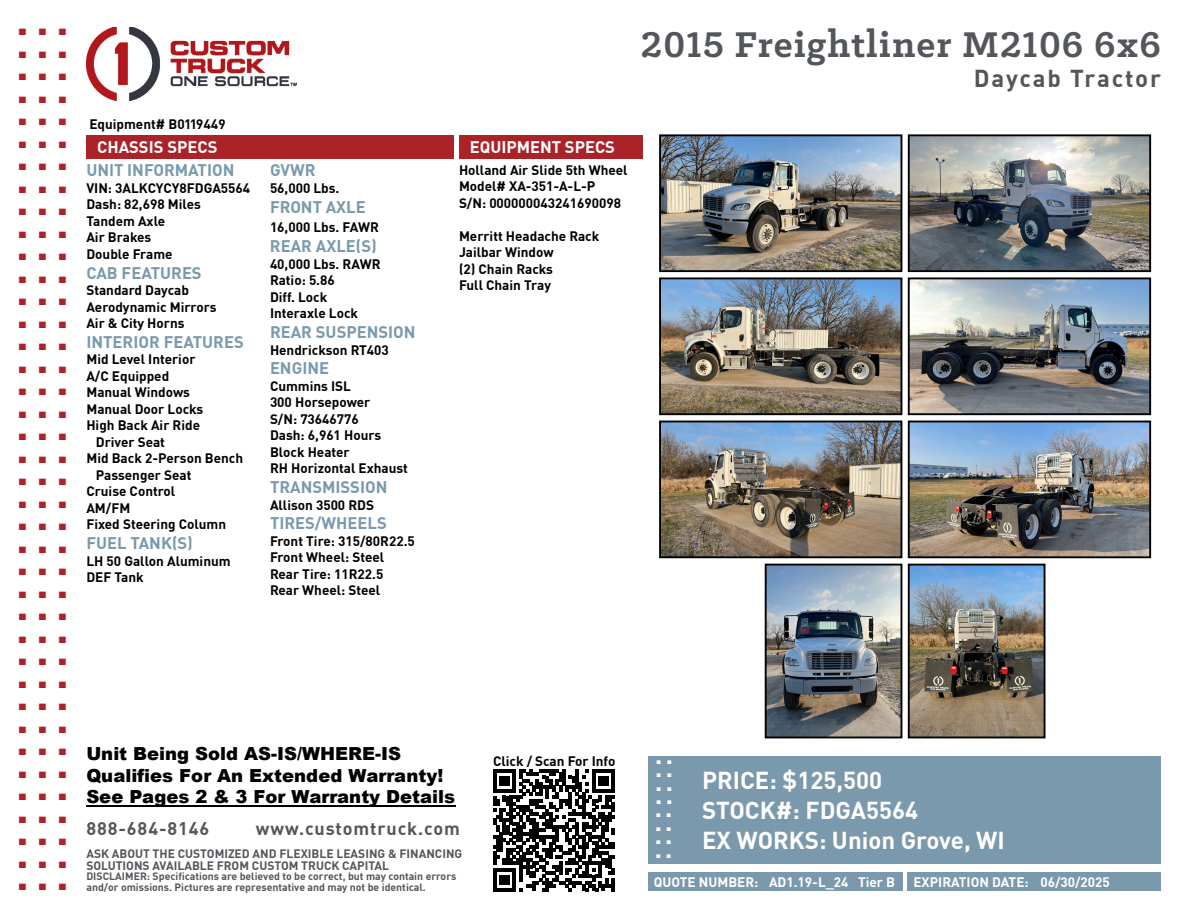
<style>
.page{position:relative;width:1188px;height:918px;background:#fff}
.page>*{position:absolute;margin:0;border:0;box-sizing:border-box;transform-origin:0 0}
.t1{font:700 45px "DIN Pro";color:#ab2328}
.t2{font:700 40.5px "Klinic Slab";letter-spacing:.025em;color:#53565a}
.t3{font:700 25.5px "DIN Pro";color:#fff}
.t4{font:700 24px/30px "DIN Pro";color:#fff}
.t5{font:700 24px "DIN Pro";letter-spacing:.07em;color:#53565a}
.t6{font:900 18px/21.3px "Arial";color:#000}
.t7{font:700 18px "DIN Pro";letter-spacing:.05em;color:#53565a}
.t8{font:700 16.5px "DIN Pro";color:#7a99ac}
.t9{font:700 16.5px "DIN Pro";color:#fff}
.t10{font:700 13.5px/16.5px "DIN Pro";color:#000}
.t11{font:700 13.5px "DIN Pro";color:#fff}
.t12{font:700 12px/12px "DIN Pro";color:#53565a}
.t13{font:700 10.5px/10.5px "DIN Pro";color:#53565a}
</style>
<div class="page">
<img style="left:86px;top:27px;width:211px;height:74px">
<div style="left:648px;top:756px;width:513px;height:108px;background:#7a99ac"></div>
<div style="left:908px;top:872px;width:253px;height:19px;background:#7a99ac"></div>
<div style="left:648px;top:872px;width:254px;height:19px;background:#7a99ac"></div>
<div style="left:86px;top:135px;width:368px;height:23px;background:#ab2328"></div>
<div style="left:459px;top:135px;width:184px;height:23px;background:#ab2328"></div>
<hr style="left:86px;top:806px;width:369px;height:1px;background:#000">
<svg style="left:493px;top:769px;width:122px;height:122px"></svg>
<img style="left:662px;top:137px;width:237px;height:132px">
<div style="left:659px;top:134px;width:243px;height:138px;border:2px solid #000"></div>
<img style="left:911px;top:137px;width:237px;height:132px">
<div style="left:908px;top:134px;width:243px;height:138px;border:2px solid #000"></div>
<img style="left:662px;top:280px;width:237px;height:132px">
<div style="left:659px;top:277px;width:243px;height:138px;border:2px solid #000"></div>
<img style="left:911px;top:280px;width:237px;height:132px">
<div style="left:908px;top:277px;width:243px;height:138px;border:2px solid #000"></div>
<img style="left:662px;top:424px;width:237px;height:131px">
<div style="left:659px;top:421px;width:243px;height:137px;border:2px solid #000"></div>
<img style="left:911px;top:424px;width:237px;height:131px">
<div style="left:908px;top:421px;width:243px;height:137px;border:2px solid #000"></div>
<img style="left:768px;top:567px;width:131px;height:168px">
<div style="left:765px;top:564px;width:137px;height:174px;border:2px solid #000"></div>
<img style="left:911px;top:567px;width:131px;height:168px">
<div style="left:908px;top:564px;width:137px;height:174px;border:2px solid #000"></div>
<h1 class="t1" style="left:16px;top:-16px;width:54px">...</h1>
<h1 class="t1" style="left:16px;top:6px;width:54px">...</h1>
<h1 class="t1" style="left:16px;top:29px;width:54px">...</h1>
<h1 class="t1" style="left:16px;top:51px;width:54px">...</h1>
<h1 class="t1" style="left:16px;top:74px;width:54px">...</h1>
<h1 class="t1" style="left:16px;top:96px;width:54px">...</h1>
<h1 class="t1" style="left:16px;top:119px;width:54px">...</h1>
<h1 class="t1" style="left:16px;top:141px;width:54px">...</h1>
<h1 class="t1" style="left:16px;top:164px;width:54px">...</h1>
<h1 class="t1" style="left:16px;top:186px;width:54px">...</h1>
<h1 class="t1" style="left:16px;top:209px;width:54px">...</h1>
<h1 class="t1" style="left:16px;top:231px;width:54px">...</h1>
<h1 class="t1" style="left:16px;top:254px;width:54px">...</h1>
<h1 class="t1" style="left:16px;top:276px;width:54px">...</h1>
<h1 class="t1" style="left:16px;top:299px;width:54px">...</h1>
<h1 class="t1" style="left:16px;top:321px;width:54px">...</h1>
<h1 class="t1" style="left:16px;top:344px;width:54px">...</h1>
<h1 class="t1" style="left:16px;top:366px;width:54px">...</h1>
<h1 class="t1" style="left:16px;top:389px;width:54px">...</h1>
<h1 class="t1" style="left:16px;top:411px;width:54px">...</h1>
<h1 class="t1" style="left:16px;top:434px;width:54px">...</h1>
<h1 class="t1" style="left:16px;top:456px;width:54px">...</h1>
<h1 class="t1" style="left:16px;top:479px;width:54px">...</h1>
<h1 class="t1" style="left:16px;top:501px;width:54px">...</h1>
<h1 class="t1" style="left:16px;top:524px;width:54px">...</h1>
<h1 class="t1" style="left:16px;top:546px;width:54px">...</h1>
<h1 class="t1" style="left:16px;top:569px;width:54px">...</h1>
<h1 class="t1" style="left:16px;top:591px;width:54px">...</h1>
<h1 class="t1" style="left:16px;top:614px;width:54px">...</h1>
<h1 class="t1" style="left:16px;top:636px;width:54px">...</h1>
<h1 class="t1" style="left:16px;top:659px;width:54px">...</h1>
<h1 class="t1" style="left:16px;top:681px;width:54px">...</h1>
<h1 class="t1" style="left:16px;top:704px;width:54px">...</h1>
<h1 class="t1" style="left:16px;top:726px;width:54px">...</h1>
<h1 class="t1" style="left:16px;top:749px;width:54px">...</h1>
<h1 class="t1" style="left:16px;top:771px;width:54px">...</h1>
<h1 class="t1" style="left:16px;top:794px;width:54px">...</h1>
<h1 class="t1" style="left:16px;top:816px;width:54px">...</h1>
<h1 class="t1" style="left:16px;top:839px;width:54px">...</h1>
<p class="t10" style="left:89px;top:115px;width:138px">Equipment# B0119449</p>
<p class="t9" style="left:97px;top:134px;width:122px">CHASSIS SPECS</p>
<p class="t9" style="left:470px;top:134px;width:147px">EQUIPMENT SPECS</p>
<p class="t8" style="left:270px;top:157px;width:47px">GVWR</p>
<p class="t10" style="left:270px;top:179px;width:71px">56,000 Lbs.</p>
<p class="t8" style="left:270px;top:194px;width:97px">FRONT AXLE</p>
<p class="t10" style="left:270px;top:218px;width:110px">16,000 Lbs. FAWR</p>
<p class="t8" style="left:270px;top:233px;width:108px">REAR AXLE(S)</p>
<p class="t10" style="left:270px;top:255px;width:112px">40,000 Lbs. RAWR<br>Ratio: 5.86<br>Diff. Lock<br>Interaxle Lock</p>
<p class="t8" style="left:270px;top:319px;width:147px">REAR SUSPENSION</p>
<p class="t10" style="left:270px;top:341px;width:120px">Hendrickson RT403</p>
<p class="t8" style="left:270px;top:355px;width:61px">ENGINE</p>
<p class="t10" style="left:270px;top:377px;width:139px">Cummins ISL<br>300 Horsepower<br>S/N: 73646776<br>Dash: 6,961 Hours<br>Block Heater<br>RH Horizontal Exhaust</p>
<p class="t8" style="left:270px;top:474px;width:119px">TRANSMISSION</p>
<p class="t10" style="left:270px;top:496px;width:106px">Allison 3500 RDS</p>
<p class="t8" style="left:270px;top:511px;width:118px">TIRES/WHEELS</p>
<p class="t10" style="left:270px;top:532px;width:146px">Front Tire: 315/80R22.5<br>Front Wheel: Steel<br>Rear Tire: 11R22.5<br>Rear Wheel: Steel</p>
<p class="t8" style="left:86px;top:157px;width:150px">UNIT INFORMATION</p>
<p class="t10" style="left:86px;top:179px;width:165px">VIN: 3ALKCYCY8FDGA5564<br>Dash: 82,698 Miles<br>Tandem Axle<br>Air Brakes<br>Double Frame</p>
<p class="t8" style="left:86px;top:260px;width:117px">CAB FEATURES</p>
<p class="t10" style="left:86px;top:281px;width:132px">Standard Daycab<br>Aerodynamic Mirrors<br>Air &amp; City Horns</p>
<p class="t8" style="left:86px;top:329px;width:159px">INTERIOR FEATURES</p>
<p class="t10" style="left:86px;top:350px;width:111px">Mid Level Interior</p>
<p class="t10" style="left:86px;top:367px;width:84px">A/C Equipped</p>
<p class="t10" style="left:86px;top:383px;width:105px">Manual Windows</p>
<p class="t10" style="left:86px;top:400px;width:119px">Manual Door Locks</p>
<p class="t10" style="left:86px;top:416px;width:115px">High Back Air Ride</p>
<p class="t10" style="left:96px;top:433px;width:71px">Driver Seat</p>
<p class="t10" style="left:86px;top:449px;width:158px">Mid Back 2-Person Bench</p>
<p class="t10" style="left:96px;top:466px;width:97px">Passenger Seat</p>
<p class="t10" style="left:86px;top:482px;width:90px">Cruise Control</p>
<p class="t10" style="left:86px;top:499px;width:45px">AM/FM</p>
<p class="t10" style="left:86px;top:515px;width:141px">Fixed Steering Column</p>
<p class="t8" style="left:86px;top:530px;width:108px">FUEL TANK(S)</p>
<p class="t10" style="left:86px;top:552px;width:146px">LH 50 Gallon Aluminum<br>DEF Tank</p>
<p class="t10" style="left:459px;top:161px;width:170px">Holland Air Slide 5th Wheel<br>Model# XA-351-A-L-P<br>S/N: 000000043241690098</p>
<p class="t10" style="left:459px;top:227px;width:142px">Merritt Headache Rack<br>Jailbar Window<br>(2) Chain Racks<br>Full Chain Tray</p>
<h2 class="t2" style="left:641px;top:18px;width:522px">2015 Freightliner M2106 6x6</h2>
<h3 class="t5" style="left:974px;top:60px;width:189px">Daycab Tractor</h3>
<h3 class="t6" style="left:86px;top:743px;width:370px">Unit Being Sold AS-IS/WHERE-IS<br>Qualifies For An Extended Warranty!<br>See Pages 2 &amp; 3 For Warranty Details</h3>
<h3 class="t7" style="left:86px;top:815px;width:124px">888-684-8146</h3>
<h3 class="t7" style="left:256px;top:815px;width:206px">www.customtruck.com</h3>
<p class="t12" style="left:86px;top:847px;width:378px">ASK ABOUT THE CUSTOMIZED AND FLEXIBLE LEASING &amp; FINANCING<br>SOLUTIONS AVAILABLE FROM CUSTOM TRUCK CAPITAL</p>
<p class="t13" style="left:86px;top:871px;width:371px">DISCLAIMER: Specifications are believed to be correct, but may contain errors and/or omissions. Pictures are representative and may not be identical.</p>
<p class="t10" style="left:493px;top:752px;width:124px">Click / Scan For Info</p>
<h3 class="t3" style="left:655px;top:734px;width:20px">..</h3>
<h3 class="t3" style="left:655px;top:748px;width:20px">..</h3>
<h3 class="t3" style="left:655px;top:761px;width:20px">..</h3>
<h3 class="t3" style="left:655px;top:775px;width:20px">..</h3>
<h3 class="t4" style="left:702px;top:764px;width:304px">PRICE: $125,500<br>STOCK#: FDGA5564<br>EX WORKS: Union Grove, WI</h3>
<p class="t11" style="left:654px;top:871px;width:243px">QUOTE NUMBER: AD1.19-L_24 Tier B</p>
<p class="t11" style="left:913px;top:871px;width:198px">EXPIRATION DATE: 06/30/2025</p>
<h3 class="t3" style="left:655px;top:788px;width:19px">..</h3>
<h3 class="t3" style="left:655px;top:801px;width:19px">..</h3>
<h3 class="t3" style="left:655px;top:815px;width:19px">..</h3>
<h3 class="t3" style="left:655px;top:828px;width:19px">..</h3>
</div>
